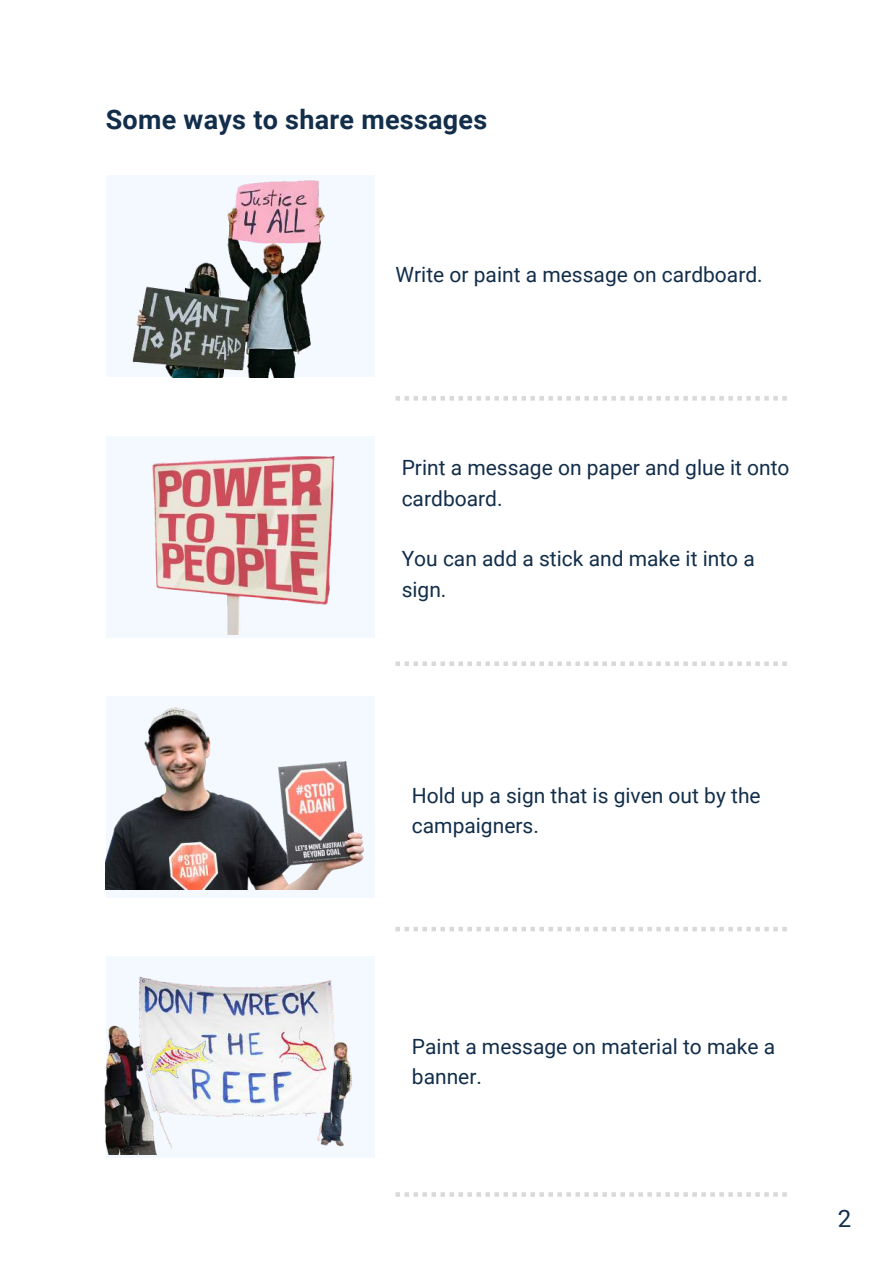
<style>
.page{position:relative;width:893px;height:1264px;background:#fff}
.page>*{position:absolute;margin:0;border:0;box-sizing:border-box;transform-origin:0 0}
.t1{font:700 27px "Roboto";letter-spacing:.01em;color:#122e4a}
.t2{font:24px "Roboto";color:#122e4a}
.t3{font:21px/30.3px "Roboto";color:#122e4a}
</style>
<div class="page">
<svg style="left:395px;top:396px;width:391px;height:4px"></svg>
<svg style="left:395px;top:661px;width:391px;height:5px"></svg>
<svg style="left:395px;top:927px;width:391px;height:4px"></svg>
<svg style="left:395px;top:1192px;width:391px;height:4px"></svg>
<div style="left:106px;top:175px;width:268px;height:202px;background:#f3f9ff"></div>
<img style="left:132px;top:180px;width:193px;height:197px">
<div style="left:106px;top:435px;width:268px;height:202px;background:#f3f9ff"></div>
<img style="left:152px;top:457px;width:183px;height:177px">
<div style="left:106px;top:695px;width:268px;height:202px;background:#f3f9ff"></div>
<img style="left:106px;top:707px;width:258px;height:182px">
<div style="left:106px;top:955px;width:268px;height:202px;background:#f3f9ff"></div>
<img style="left:104px;top:976px;width:248px;height:178px">
<p class="t1" style="left:106px;top:101px;width:383px">Some ways to share messages</p>
<p class="t3" style="left:395px;top:259px;width:368px">Write or paint a message on cardboard.</p>
<p class="t3" style="left:401px;top:452px;width:389px">Print a message on paper and glue it onto cardboard.</p>
<p class="t3" style="left:401px;top:543px;width:354px">You can add a stick and make it into a sign.</p>
<p class="t3" style="left:412px;top:779px;width:350px">Hold up a sign that is given out by the campaigners.</p>
<p class="t3" style="left:412px;top:1030px;width:365px">Paint a message on material to make a banner.</p>
<p class="t2" style="left:837px;top:1201px;width:15px">2</p>
</div>
